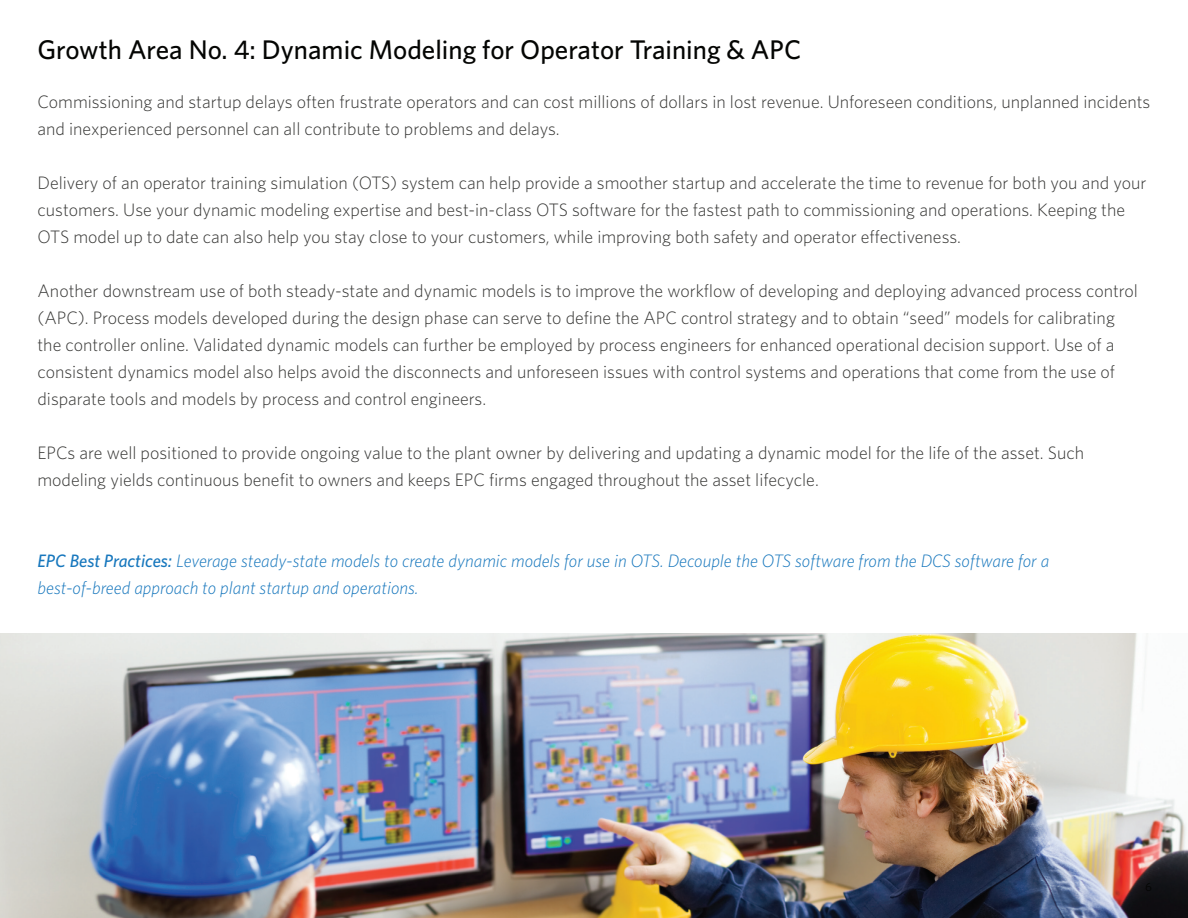
<style>
.page{position:relative;width:1188px;height:918px;background:#fff}
.page>*{position:absolute;margin:0;border:0;box-sizing:border-box;transform-origin:0 0}
.t1{font:500 27px "Whitney";color:#040503}
.t2{font:300 18px/27px "Whitney";color:#353533}
.t3{font:italic 300 18px/27px "Whitney";color:#1777bd}
.s1{font-weight:500}
</style>
<div class="page">
<img style="left:0;top:633px;width:1188px;height:285px">
<h1 class="t1" style="left:38px;top:33px;width:765px">Growth Area No. 4: Dynamic Modeling for Operator Training &amp; APC</h1>
<p class="t2" style="left:38px;top:88px;width:1114px">Commissioning and startup delays often frustrate operators and can cost millions of dollars in lost revenue. Unforeseen conditions, unplanned incidents and inexperienced personnel can all contribute to problems and delays.</p>
<p class="t2" style="left:38px;top:169px;width:1110px">Delivery of an operator training simulation (OTS) system can help provide a smoother startup and accelerate the time to revenue for both you and your customers. Use your dynamic modeling expertise and best-in-class OTS software for the fastest path to commissioning and operations. Keeping the<br>OTS model up to date can also help you stay close to your customers, while improving both safety and operator effectiveness.</p>
<p class="t2" style="left:38px;top:277px;width:1102px">Another downstream use of both steady-state and dynamic models is to improve the workflow of developing and deploying advanced process control (APC). Process models developed during the design phase can serve to define the APC control strategy and to obtain “seed” models for calibrating the controller online. Validated dynamic models can further be employed by process engineers for enhanced operational decision support. Use of a consistent dynamics model also helps avoid the disconnects and unforeseen issues with control systems and operations that come from the use of disparate tools and models by process and control engineers.</p>
<p class="t2" style="left:38px;top:439px;width:1048px">EPCs are well positioned to provide ongoing value to the plant owner by delivering and updating a dynamic model for the life of the asset. Such modeling yields continuous benefit to owners and keeps EPC firms engaged throughout the asset lifecycle.</p>
<p class="t3" style="left:38px;top:547px;width:1013px"><span class="s1">EPC Best Practices:</span> Leverage steady-state models to create dynamic models for use in OTS. Decouple the OTS software from the DCS software for a best-of-breed approach to plant startup and operations.</p>
</div>
